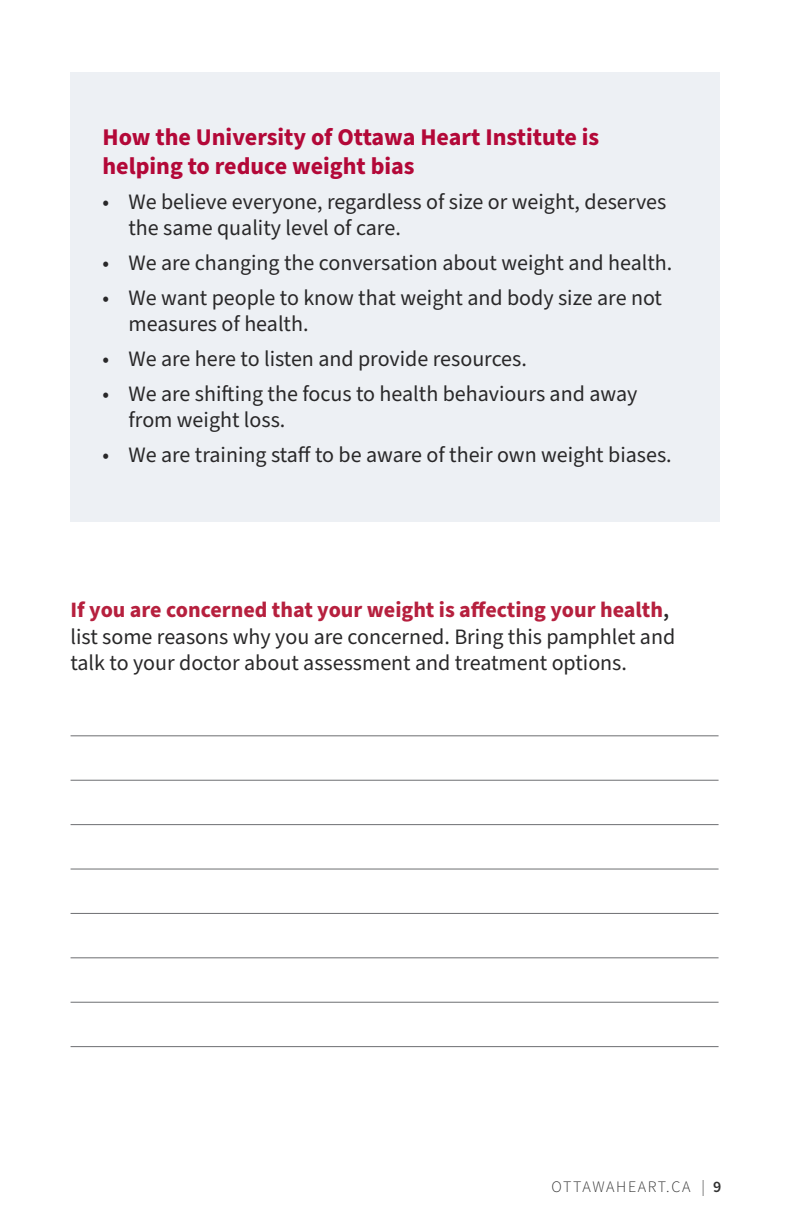
<style>
.page{position:relative;width:792px;height:1224px;background:#fff}
.page>*{position:absolute;margin:0;border:0;box-sizing:border-box;transform-origin:0 0}
.t1{font:700 24px/28.8px "Source Sans Pro";color:#b30838}
.t2{font:22px/26px "Source Sans Pro";color:#292829}
.t3{font:700 22px "Source Sans Pro";color:#b6203e}
.t4{font:300 16px "Source Sans Pro";letter-spacing:.1em;color:#313131}
.s1{font-weight:600;color:#292829}
.s2{font-weight:600}
</style>
<div class="page">
<div style="left:71px;top:72px;width:649px;height:450px;background:#edf0f4"></div>
<hr style="left:71px;top:1046px;width:648px;height:1px;background:#6d6e71">
<hr style="left:71px;top:1002px;width:648px;height:1px;background:#6d6e71">
<hr style="left:71px;top:957px;width:648px;height:1px;background:#6d6e71">
<hr style="left:71px;top:913px;width:648px;height:1px;background:#6d6e71">
<hr style="left:71px;top:869px;width:648px;height:1px;background:#6d6e71">
<hr style="left:71px;top:824px;width:648px;height:1px;background:#6d6e71">
<hr style="left:71px;top:780px;width:648px;height:1px;background:#6d6e71">
<hr style="left:71px;top:735px;width:648px;height:1px;background:#6d6e71">
<h4 class="t1" style="left:103px;top:123px;width:498px">How the University of Ottawa Heart Institute is helping to reduce weight bias</h4>
<p class="t2" style="left:129px;top:189px;width:539px;text-indent:-26px">• We believe everyone, regardless of size or weight, deserves the same quality level of care.</p>
<p class="t2" style="left:103px;top:250px;width:571px">• We are changing the conversation about weight and health.</p>
<p class="t2" style="left:129px;top:285px;width:535px;text-indent:-26px">• We want people to know that weight and body size are not measures of health.</p>
<p class="t2" style="left:103px;top:346px;width:426px">• We are here to listen and provide resources.</p>
<p class="t2" style="left:129px;top:381px;width:510px;text-indent:-26px">• We are shifing the focus to health behaviours and away from weight loss.</p>
<p class="t2" style="left:103px;top:442px;width:571px">• We are training staf to be aware of their own weight biases.</p>
<h4 class="t3" style="left:71px;top:595px;width:600px">If you are concerned that your weight is afecting your health<span class="s1">,</span></h4>
<p class="t2" style="left:71px;top:624px;width:606px">list some reasons why you are concerned. Bring this pamphlet and talk to your doctor about assessment and treatment options.</p>
<p class="t4" style="left:551px;top:1176px;width:171px">OTTAWAHEART.CA | <span class="s2">9</span></p>
</div>
